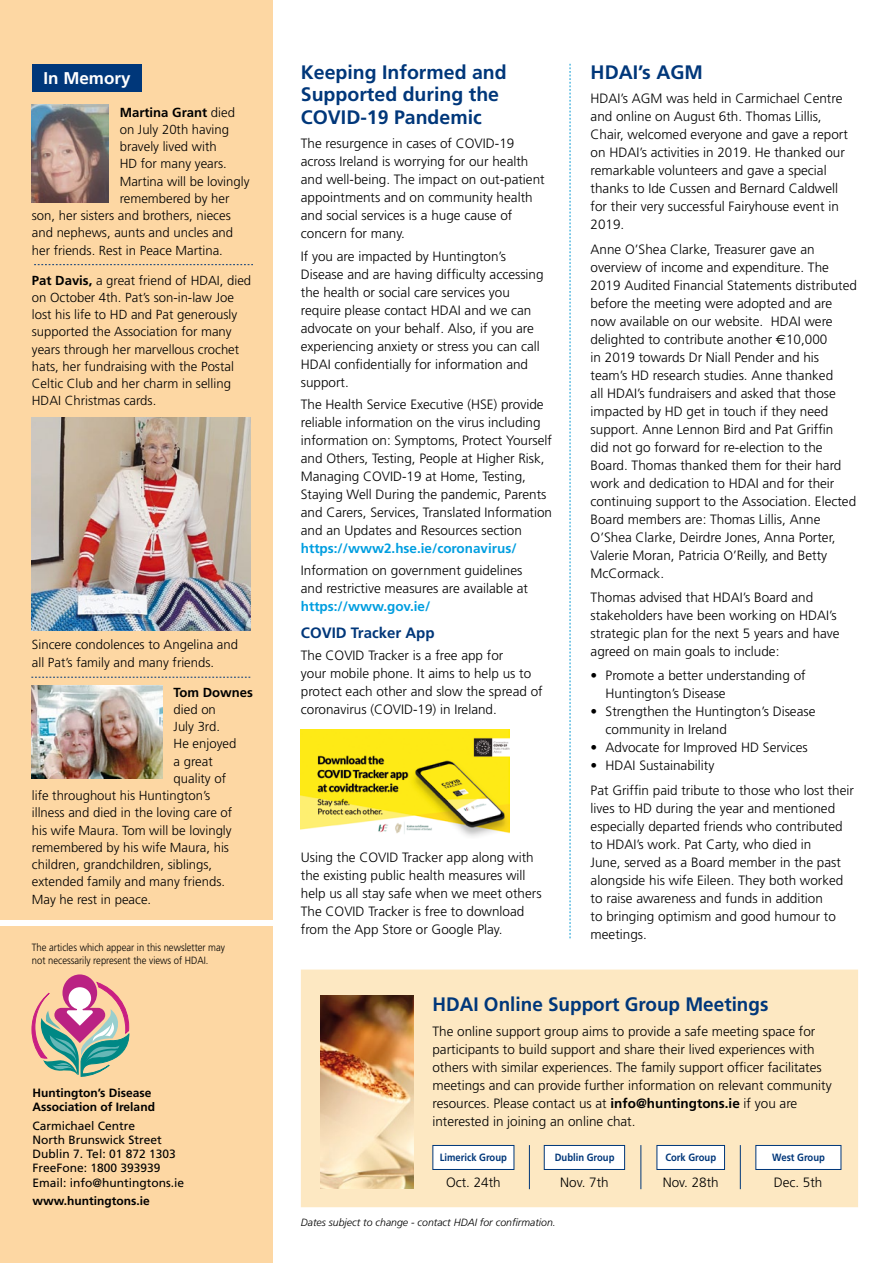
<style>
.page{position:relative;width:893px;height:1263px;background:#fff}
.page>*{position:absolute;margin:0;border:0;box-sizing:border-box;transform-origin:0 0}
.t1{font:300 22.65px "Interstate";color:#000}
.t2{font:700 19.5px/22.5px "Frutiger";color:#00377a}
.t3{font:700 16.95px "Frutiger";color:#fff}
.t4{font:300 15.15px "Interstate";color:#000}
.t5{font:700 15px "Frutiger";color:#00377a}
.t6{font:300 13.5px/18px "Frutiger";color:#000}
.t7{font:700 13.5px "Frutiger";color:#009ee0}
.t8{font:300 13.2px/17.2px "Frutiger";color:#000}
.t9{font:700 13.2px "Frutiger";color:#000}
.t10{font:12px/14.2px "Frutiger";color:#000}
.t11{font:700 12px/14.2px "Frutiger";color:#000}
.t12{font:300 10.5px/12.8px "Frutiger";color:#000;scale:.9 1}
.t13{font:italic 300 10.5px "Frutiger";color:#000}
.t14{font:700 10.5px "Frutiger";color:#00377a;scale:.9 1}
.s1{font-weight:300}
.s2{font-weight:700}
.s3{font-family:"Euro Sans";font-weight:400}
</style>
<div class="page">
<div style="left:0;top:0;width:272px;height:1263px;background:#fdd7a3"></div>
<div style="left:0;top:920px;width:275px;height:6px;background:#fff"></div>
<svg style="left:570px;top:64px;width:1px;height:874px"></svg>
<div style="left:32px;top:64px;width:109px;height:28px;background:#00377a"></div>
<svg style="left:32px;top:974px;width:98px;height:102px"></svg>
<img style="left:32px;top:104px;width:77px;height:98px">
<svg style="left:34px;top:264px;width:219px;height:1px"></svg>
<svg style="left:31px;top:677px;width:219px;height:1px"></svg>
<div style="left:301px;top:969px;width:557px;height:238px;background:#fde8c2"></div>
<img style="left:320px;top:995px;width:93px;height:193px">
<div style="left:544px;top:1145px;width:81px;height:25px;background:#fff;border:1px solid #00377a"></div>
<div style="left:657px;top:1145px;width:68px;height:25px;background:#fff;border:1px solid #00377a"></div>
<div style="left:755px;top:1145px;width:86px;height:25px;background:#fff;border:1px solid #00377a"></div>
<div style="left:432px;top:1145px;width:82px;height:25px;background:#fff;border:1px solid #00377a"></div>
<hr style="left:740px;top:1145px;width:1px;height:44px;background:#00377a">
<hr style="left:640px;top:1145px;width:1px;height:44px;background:#00377a">
<hr style="left:529px;top:1145px;width:1px;height:44px;background:#00377a">
<img style="left:32px;top:418px;width:218px;height:212px">
<img style="left:301px;top:729px;width:209px;height:108px">
<img style="left:32px;top:686px;width:131px;height:92px">
<p class="t3" style="left:44px;top:68px;width:88px">In Memory</p>
<p class="t9" style="left:120px;top:104px;width:117px">Martina Grant <span class="s1">died</span></p>
<p class="t8" style="left:120px;top:121px;width:111px">on July 20th having</p>
<p class="t8" style="left:120px;top:138px;width:98px">bravely lived with</p>
<p class="t8" style="left:120px;top:155px;width:109px">HD for many years.</p>
<p class="t8" style="left:120px;top:172px;width:131px">Martina will be lovingly</p>
<p class="t8" style="left:120px;top:190px;width:111px">remembered by her</p>
<p class="t8" style="left:32px;top:207px;width:200px">son, her sisters and brothers, nieces</p>
<p class="t8" style="left:32px;top:224px;width:203px">and nephews, aunts and uncles and</p>
<p class="t8" style="left:32px;top:241px;width:193px">her friends. Rest in Peace Martina.</p>
<p class="t8" style="left:32px;top:271px;width:221px"><span class="s2">Pat Davis,</span> a great friend of HDAI, died on October 4th. Pat’s son-in-law Joe lost his life to HD and Pat generously supported the Association for many years through her marvellous crochet hats, her fundraising with the Postal Celtic Club and her charm in selling HDAI Christmas cards.</p>
<p class="t8" style="left:32px;top:636px;width:208px">Sincere condolences to Angelina and all Pat’s family and many friends.</p>
<p class="t9" style="left:174px;top:684px;width:81px">Tom Downes</p>
<p class="t8" style="left:174px;top:701px;width:44px">died on</p>
<p class="t8" style="left:174px;top:718px;width:48px">July 3rd.</p>
<p class="t8" style="left:174px;top:735px;width:64px">He enjoyed</p>
<p class="t8" style="left:174px;top:752px;width:41px">a great</p>
<p class="t8" style="left:174px;top:770px;width:54px">quality of</p>
<p class="t8" style="left:32px;top:787px;width:180px">life throughout his Huntington’s</p>
<p class="t8" style="left:32px;top:804px;width:202px">illness and died in the loving care of</p>
<p class="t8" style="left:32px;top:821px;width:201px">his wife Maura. Tom will be lovingly</p>
<p class="t8" style="left:32px;top:839px;width:199px">remembered by his wife Maura, his</p>
<p class="t8" style="left:32px;top:856px;width:182px">children, grandchildren, siblings,</p>
<p class="t8" style="left:32px;top:873px;width:195px">extended family and many friends.</p>
<p class="t8" style="left:32px;top:890px;width:121px">May he rest in peace.</p>
<p class="t12" style="left:32px;top:941px;width:216px">The articles which appear in this newsletter may not necessarily represent the views of HDAI.</p>
<p class="t11" style="left:33px;top:1085px;width:124px">Huntington’s Disease<br>Association of Ireland</p>
<p class="t10" style="left:33px;top:1118px;width:153px">Carmichael Centre<br>North Brunswick Street<br>Dublin 7. Tel: 01 872 1303<br>FreeFone: 1800 393939<br>Email: info@huntingtons.ie</p>
<p class="t11" style="left:33px;top:1194px;width:119px">www.huntingtons.ie</p>
<h1 class="t1" style="left:2px;top:1087px;width:186px">ntington’s Disease</h1>
<p class="t4" style="left:7px;top:1112px;width:149px">Association of Ireland</p>
<h2 class="t2" style="left:301px;top:61px;width:207px">Keeping Informed and<br>Supported during the<br>COVID-19 Pandemic</h2>
<p class="t6" style="left:301px;top:135px;width:245px">The resurgence in cases of COVID-19 across Ireland is worrying for our health and well-being. The impact on out-patient appointments and on community health and social services is a huge cause of concern for many.</p>
<p class="t6" style="left:301px;top:247px;width:244px">If you are impacted by Huntington’s Disease and are having difficulty accessing the health or social care services you require please contact HDAI and we can advocate on your behalf. Also, if you are experiencing anxiety or stress you can call HDAI confidentially for information and support.</p>
<p class="t6" style="left:301px;top:395px;width:253px">The Health Service Executive (HSE) provide reliable information on the virus including information on: Symptoms, Protect Yourself and Others, Testing, People at Higher Risk, Managing COVID-19 at Home, Testing, Staying Well During the pandemic, Parents and Carers, Services, Translated Information and an Updates and Resources section</p>
<p class="t7" style="left:301px;top:540px;width:217px">https://www2.hse.ie/coronavirus/</p>
<p class="t6" style="left:301px;top:561px;width:229px">Information on government guidelines and restrictive measures are available at</p>
<p class="t7" style="left:301px;top:598px;width:131px">https://www.gov.ie/</p>
<p class="t5" style="left:301px;top:624px;width:135px">COVID Tracker App</p>
<p class="t6" style="left:301px;top:646px;width:243px">The COVID Tracker is a free app for<br>your mobile phone. It aims to help us to protect each other and slow the spread of coronavirus (COVID-19) in Ireland.</p>
<p class="t6" style="left:301px;top:848px;width:242px">Using the COVID Tracker app along with the existing public health measures will help us all stay safe when we meet others The COVID Tracker is free to download from the App Store or Google Play.</p>
<h2 class="t2" style="left:591px;top:61px;width:114px">HDAI’s AGM</h2>
<p class="t6" style="left:591px;top:90px;width:259px">HDAI’s AGM was held in Carmichael Centre and online on August 6th. Thomas Lillis, Chair, welcomed everyone and gave a report on HDAI’s activities in 2019. He thanked our remarkable volunteers and gave a special thanks to Ide Cussen and Bernard Caldwell for their very successful Fairyhouse event in 2019.</p>
<p class="t6" style="left:591px;top:240px;width:268px">Anne O’Shea Clarke, Treasurer gave an overview of income and expenditure. The 2019 Audited Financial Statements distributed before the meeting were adopted and are now available on our website. HDAI were delighted to contribute another <span class="s3">€</span>10,000<br>in 2019 towards Dr Niall Pender and his team’s HD research studies. Anne thanked<br>all HDAI’s fundraisers and asked that those impacted by HD get in touch if they need support. Anne Lennon Bird and Pat Griffin<br>did not go forward for re-election to the Board. Thomas thanked them for their hard work and dedication to HDAI and for their continuing support to the Association. Elected Board members are: Thomas Lillis, Anne O’Shea Clarke, Deirdre Jones, Anna Porter, Valerie Moran, Patricia O’Reilly, and Betty McCormack.</p>
<p class="t6" style="left:591px;top:588px;width:251px">Thomas advised that HDAI’s Board and stakeholders have been working on HDAI’s strategic plan for the next 5 years and have agreed on main goals to include:</p>
<p class="t6" style="left:606px;top:667px;width:202px;text-indent:-15px">• Promote a better understanding of<br>Huntington’s Disease</p>
<p class="t6" style="left:606px;top:703px;width:211px;text-indent:-15px">• Strengthen the Huntington’s Disease community in Ireland</p>
<p class="t6" style="left:591px;top:739px;width:219px">• Advocate for Improved HD Services</p>
<p class="t6" style="left:591px;top:753px;width:265px;line-height:24.5px">• HDAI Sustainability<br>Pat Griffin paid tribute to those who lost their</p>
<p class="t6" style="left:591px;top:799px;width:254px">lives to HD during the year and mentioned especially departed friends who contributed to HDAI’s work. Pat Carty, who died in June, served as a Board member in the past alongside his wife Eileen. They both worked to raise awareness and funds in addition<br>to bringing optimism and good humour to meetings.</p>
<h2 class="t2" style="left:432px;top:992px;width:337px">HDAI Online Support Group Meetings</h2>
<p class="t6" style="left:432px;top:1023px;width:401px">The online support group aims to provide a safe meeting space for participants to build support and share their lived experiences with others with similar experiences. The family support officer facilitates meetings and can provide further information on relevant community resources. Please contact us at <span class="s2">info@huntingtons.ie</span> if you are interested in joining an online chat.</p>
<p class="t14" style="left:440px;top:1151px;width:76px">Limerick Group</p>
<p class="t14" style="left:555px;top:1151px;width:68px">Dublin Group</p>
<p class="t14" style="left:665px;top:1151px;width:58px">Cork Group</p>
<p class="t14" style="left:772px;top:1151px;width:60px">West Group</p>
<p class="t6" style="left:446px;top:1173px;width:56px">Oct. 24th</p>
<p class="t6" style="left:560px;top:1173px;width:50px">Nov. 7th</p>
<p class="t6" style="left:663px;top:1173px;width:58px">Nov. 28th</p>
<p class="t6" style="left:774px;top:1173px;width:50px">Dec. 5th</p>
<p class="t13" style="left:301px;top:1216px;width:256px">Dates subject to change - contact HDAI for confirmation.</p>
</div>
